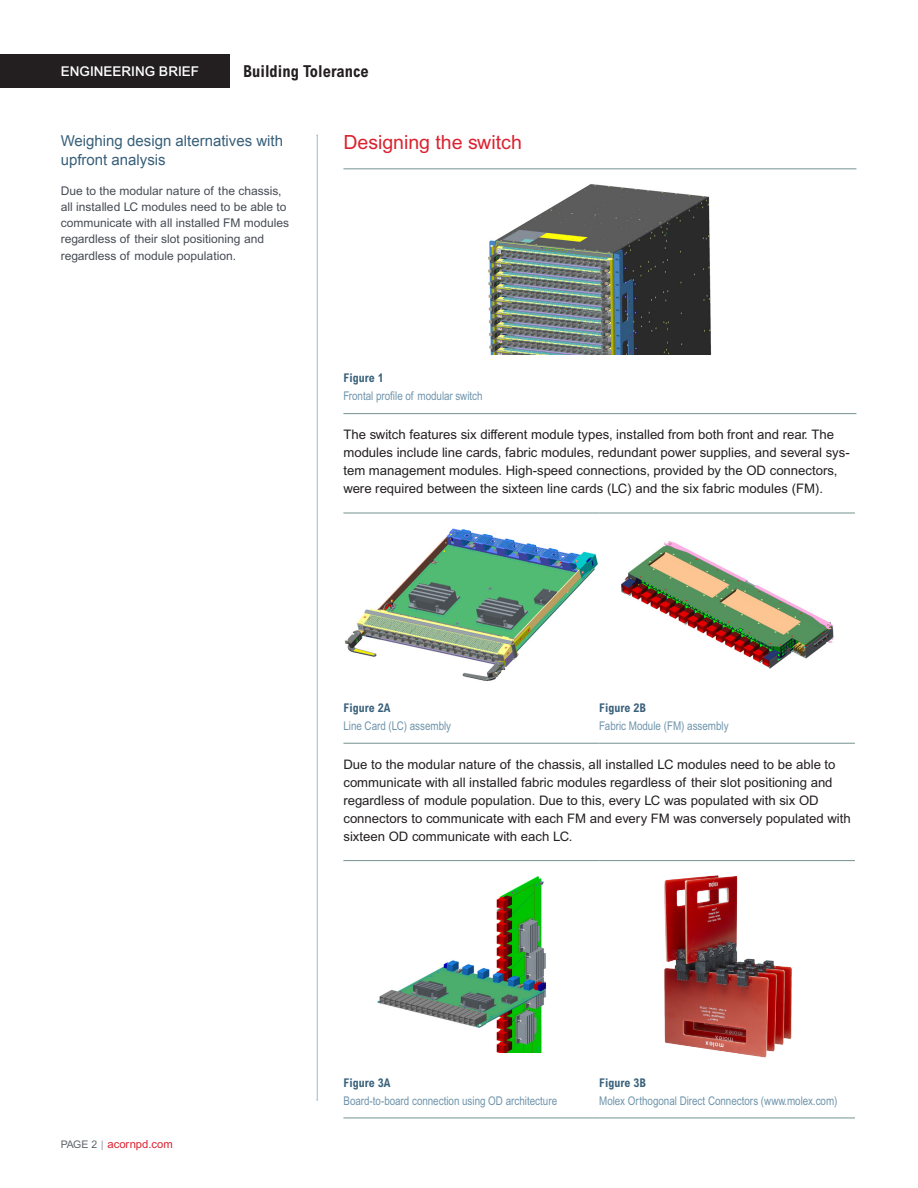
<style>
.page{position:relative;width:918px;height:1188px;background:#fff}
.page>*{position:absolute;margin:0;border:0;box-sizing:border-box;transform-origin:0 0}
.Body{font:19.5px "Arial MT Pro Cyr";color:#db2230}
.t1{font:700 condensed 16.5px "Arial MT Std";color:#231f20}
.Sidebar_Subhead{font:15px/19.5px "Arial";color:#38607a}
.t2{font:500 13.5px "Arial MT Std";color:#fff}
.Body-2{font:13.2px/18px "Arial MT Pro Cyr";color:#231f20}
.Sidebar_Body{font:12px/16.2px "Arial MT Pro Cyr";color:#464b54}
.Caption_Verbiage{font:12px "Arial Narrow MT Std";color:#6e94ab}
.Figure{font:700 condensed 12px "Arial MT Std";color:#38607a}
.t3{font:11.25px "Arial MT Pro Cyr";color:#db2230}
.s1{font-size:10.5px;color:#5f6369}
.s2{font-family:"Arial MT Std";font-weight:300;font-size:10.5px;color:#5f6369}
</style>
<div class="page">
<div style="left:0;top:54px;width:230px;height:34px;background:#231f20"></div>
<hr style="left:343px;top:169px;width:513px;height:1px;background:#749291">
<hr style="left:343px;top:413px;width:513px;height:1px;background:#749291">
<img style="left:488px;top:184px;width:224px;height:170px">
<hr style="left:343px;top:513px;width:256px;height:1px;background:#749291">
<hr style="left:599px;top:513px;width:256px;height:1px;background:#749291">
<hr style="left:343px;top:743px;width:256px;height:1px;background:#749291">
<hr style="left:599px;top:743px;width:256px;height:1px;background:#749291">
<img style="left:344px;top:528px;width:254px;height:153px">
<img style="left:621px;top:541px;width:213px;height:128px">
<hr style="left:343px;top:860px;width:256px;height:1px;background:#749291">
<hr style="left:599px;top:860px;width:256px;height:1px;background:#749291">
<hr style="left:343px;top:1118px;width:256px;height:1px;background:#749291">
<hr style="left:599px;top:1118px;width:256px;height:1px;background:#749291">
<img style="left:377px;top:877px;width:169px;height:175px">
<img style="left:664px;top:875px;width:128px;height:183px">
<hr style="left:317px;top:135px;width:1px;height:965px;background:#9cbcce">
<p class="t2" style="left:61px;top:63px;width:140px">ENGINEERING BRIEF</p>
<p class="t1" style="left:243px;top:61px;width:127px">Building Tolerance</p>
<p class="Sidebar_Subhead" style="left:61px;top:131px;width:224px">Weighing design alternatives with upfront analysis</p>
<p class="Sidebar_Body" style="left:61px;top:183px;width:230px">Due to the modular nature of the chassis, all installed LC modules need to be able to communicate with all installed FM modules regardless of their slot positioning and regardless of module population.</p>
<p class="Body" style="left:343px;top:131px;width:180px">Designing the switch</p>
<p class="Figure" style="left:343px;top:371px;width:42px">Figure 1</p>
<p class="Caption_Verbiage" style="left:343px;top:389px;width:141px">Frontal profile of modular switch</p>
<p class="Body-2" style="left:343px;top:426px;width:508px">The switch features six different module types, installed from both front and rear. The modules include line cards, fabric modules, redundant power supplies, and several sys&shy;tem management modules. High-speed connections, provided by the OD connectors, were required between the sixteen line cards (LC) and the six fabric modules (FM).</p>
<p class="Figure" style="left:599px;top:701px;width:49px">Figure 2B</p>
<p class="Caption_Verbiage" style="left:599px;top:719px;width:131px">Fabric Module (FM) assembly</p>
<p class="Body-2" style="left:343px;top:756px;width:509px">Due to the modular nature of the chassis, all installed LC modules need to be able to communicate with all installed fabric modules regardless of their slot positioning and regardless of module population. Due to this, every LC was populated with six OD connectors to communicate with each FM and every FM was conversely populated with sixteen OD communicate with each LC.</p>
<p class="Figure" style="left:343px;top:701px;width:49px">Figure 2A</p>
<p class="Caption_Verbiage" style="left:343px;top:719px;width:109px">Line Card (LC) assembly</p>
<p class="t3" style="left:61px;top:1137px;width:114px"><span class="s1">PAGE 2</span> <span class="s2">|</span> acornpd.com</p>
<p class="Figure" style="left:343px;top:1076px;width:49px">Figure 3A</p>
<p class="Caption_Verbiage" style="left:343px;top:1093px;width:215px">Board-to-board connection using OD architecture</p>
<p class="Figure" style="left:599px;top:1076px;width:49px">Figure 3B</p>
<p class="Caption_Verbiage" style="left:599px;top:1093px;width:240px">Molex Orthogonal Direct Connectors (www.molex.com)</p>
</div>
